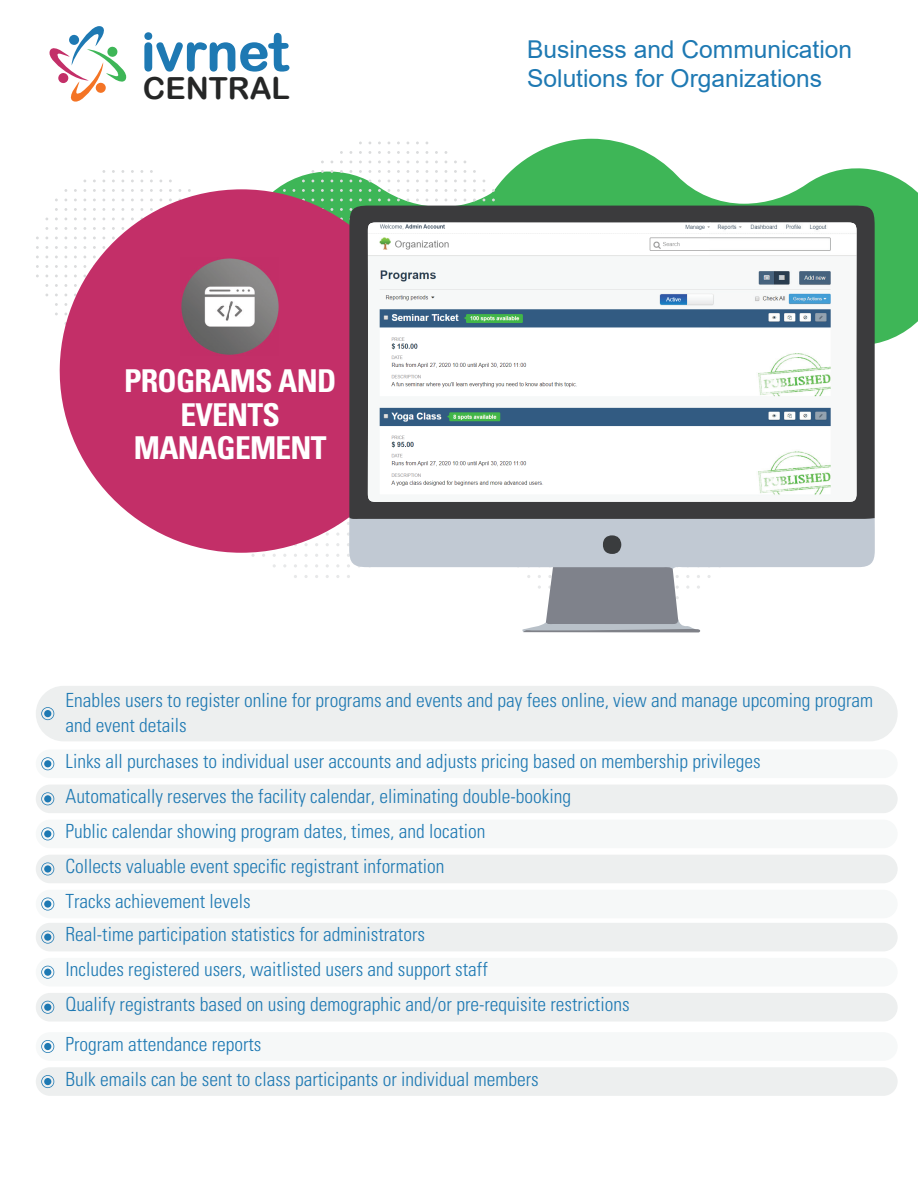
<style>
.page{position:relative;width:918px;height:1188px;background:#fff}
.page>*{position:absolute;margin:0;border:0;box-sizing:border-box;transform-origin:0 0}
.t1{font:700 condensed 31.5px/33.3px "Univers LT Std";letter-spacing:-.025em;color:#fff;text-align:center}
.t2{font:30.45px "Arial Rounded MT Bold";color:#252626}
.t3{font:24.6px/29.5px "Arial";color:#1e79b3}
.t4{font:300 condensed 19.5px/35.1px "Univers LT Std";color:#1e79b3}
</style>
<div class="page">
<div style="left:36px;top:785px;width:862px;height:28px;background:#edefef;border-radius:14px"></div>
<svg style="left:276px;top:139px;width:642px;height:205px"></svg>
<svg style="left:60px;top:189px;width:727px;height:364px;fill:#c32f68"></svg>
<svg style="left:109px;top:57px;width:18px;height:25px"></svg>
<svg style="left:107px;top:46px;width:11px;height:11px"></svg>
<svg style="left:49px;top:26px;width:60px;height:76px"></svg>
<div style="left:69px;top:35px;width:10px;height:10px;background:#1e79b3;border-radius:5px"></div>
<svg style="left:144px;top:32px;width:39px;height:40px"></svg>
<svg style="left:187px;top:42px;width:48px;height:30px"></svg>
<svg style="left:240px;top:42px;width:28px;height:30px"></svg>
<svg style="left:268px;top:33px;width:21px;height:39px"></svg>
<div style="left:349px;top:206px;width:526px;height:305px;background:#3b3b3d"></div>
<svg style="left:347px;top:511px;width:528px;height:67px;background:#b7bdc5"></svg>
<svg style="left:517px;top:564px;width:183px;height:68px"></svg>
<div style="left:603px;top:535px;width:18px;height:19px;background:#3a3c3e;border-radius:50%"></div>
<img style="left:368px;top:222px;width:489px;height:280px">
<div style="left:36px;top:686px;width:862px;height:55px;background:#edefef;border-radius:28px"></div>
<div style="left:36px;top:750px;width:862px;height:28px;background:#f6f8f8;border-radius:14px"></div>
<svg style="left:41px;top:707px;width:13px;height:13px"></svg>
<div style="left:44px;top:710px;width:7px;height:7px;background:#1e79b3;border-radius:50%"></div>
<svg style="left:41px;top:757px;width:13px;height:13px"></svg>
<div style="left:44px;top:760px;width:7px;height:7px;background:#1e79b3;border-radius:50%"></div>
<svg style="left:41px;top:792px;width:13px;height:13px"></svg>
<div style="left:44px;top:795px;width:7px;height:7px;background:#1e79b3;border-radius:50%"></div>
<div style="left:36px;top:855px;width:862px;height:28px;background:#edefef;border-radius:14px"></div>
<div style="left:36px;top:890px;width:862px;height:28px;background:#f6f8f8;border-radius:14px"></div>
<div style="left:36px;top:820px;width:862px;height:28px;background:#f6f8f8;border-radius:14px"></div>
<svg style="left:41px;top:827px;width:13px;height:13px"></svg>
<div style="left:44px;top:830px;width:7px;height:8px;background:#1e79b3;border-radius:50%"></div>
<svg style="left:41px;top:862px;width:13px;height:13px"></svg>
<div style="left:44px;top:865px;width:7px;height:8px;background:#1e79b3;border-radius:50%"></div>
<svg style="left:41px;top:898px;width:13px;height:13px"></svg>
<div style="left:44px;top:900px;width:7px;height:8px;background:#1e79b3;border-radius:50%"></div>
<div style="left:36px;top:923px;width:862px;height:28px;background:#edefef;border-radius:14px"></div>
<svg style="left:41px;top:931px;width:13px;height:13px"></svg>
<div style="left:44px;top:934px;width:7px;height:7px;background:#1e79b3;border-radius:50%"></div>
<div style="left:36px;top:993px;width:862px;height:29px;background:#edefef;border-radius:14px"></div>
<div style="left:36px;top:958px;width:862px;height:28px;background:#f6f8f8;border-radius:14px"></div>
<svg style="left:41px;top:966px;width:13px;height:13px"></svg>
<div style="left:44px;top:969px;width:7px;height:7px;background:#1e79b3;border-radius:50%"></div>
<svg style="left:41px;top:1001px;width:13px;height:13px"></svg>
<div style="left:44px;top:1004px;width:7px;height:7px;background:#1e79b3;border-radius:50%"></div>
<div style="left:36px;top:1067px;width:862px;height:29px;background:#edefef;border-radius:14px"></div>
<div style="left:36px;top:1032px;width:862px;height:29px;background:#f6f8f8;border-radius:14px"></div>
<svg style="left:41px;top:1040px;width:13px;height:13px"></svg>
<div style="left:44px;top:1043px;width:7px;height:7px;background:#1e79b3;border-radius:50%"></div>
<svg style="left:41px;top:1075px;width:13px;height:13px"></svg>
<div style="left:44px;top:1078px;width:7px;height:7px;background:#1e79b3;border-radius:50%"></div>
<img style="left:181px;top:257px;width:98px;height:99px">
<h2 class="t2" style="left:143px;top:70px;width:148px">CENTRAL</h2>
<h1 class="t1" style="left:124px;top:364px;width:214px">PROGRAMS AND<br>EVENTS<br>MANAGEMENT</h1>
<p class="t3" style="left:527px;top:34px;width:326px">Business and Communication<br>Solutions for Organizations</p>
<p class="t4" style="left:65px;top:688px;width:809px;line-height:25.2px">Enables users to register online for programs and events and pay fees online, view and manage upcoming program and event details</p>
<p class="t4" style="left:65px;top:743px;width:697px">Links all purchases to individual user accounts and adjusts pricing based on membership privileges Automatically reserves the facility calendar, eliminating double-booking<br>Public calendar showing program dates, times, and location<br>Collects valuable event specific registrant information<br>Tracks achievement levels</p>
<p class="t4" style="left:65px;top:917px;width:566px">Real-time participation statistics for administrators<br>Includes registered users, waitlisted users and support staff<br>Qualify registrants based on using demographic and/or pre-requisite restrictions</p>
<p class="t4" style="left:65px;top:1026px;width:475px">Program attendance reports<br>Bulk emails can be sent to class participants or individual members</p>
</div>
